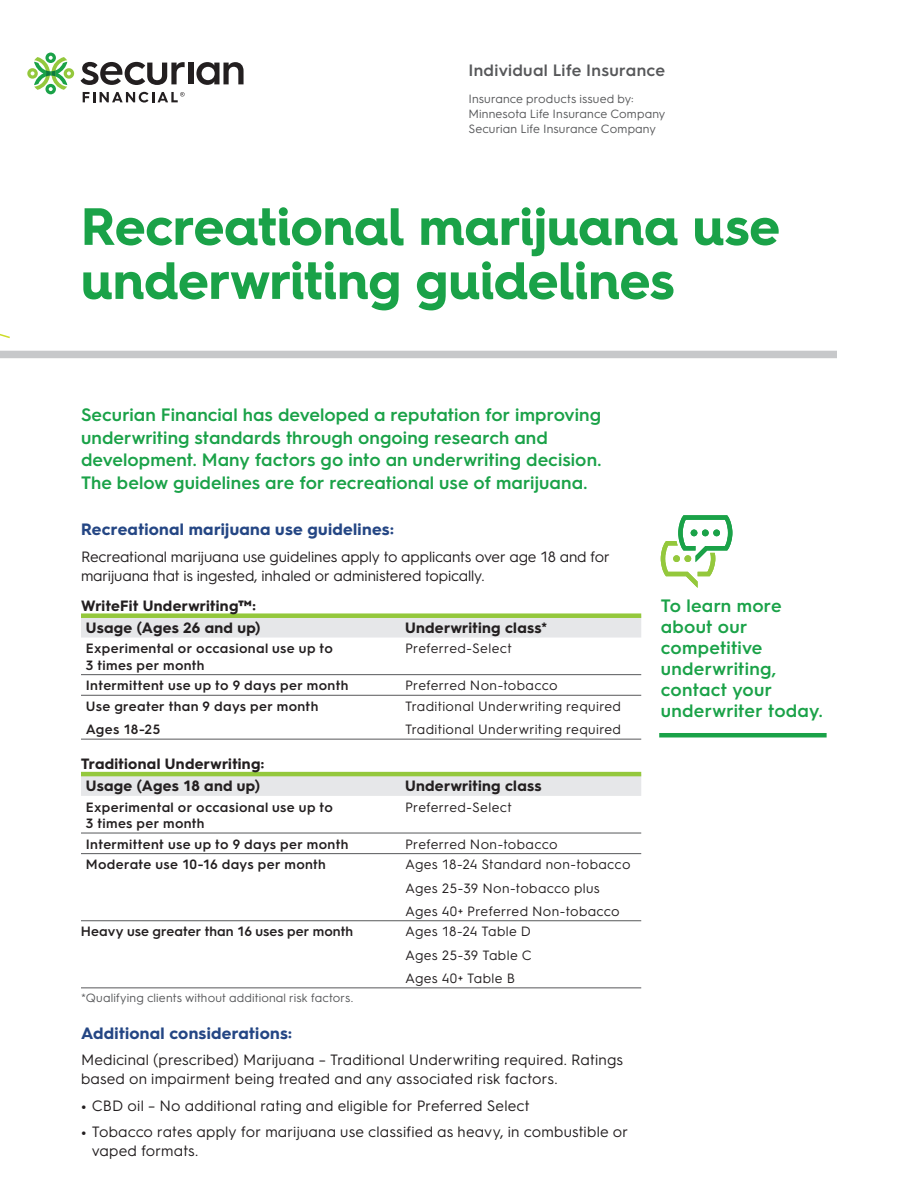
<style>
.page{position:relative;width:918px;height:1188px;background:#fff}
.page>*{position:absolute;margin:0;border:0;box-sizing:border-box;transform-origin:0 0}
.H1_-_Bold_35_36_LEAF_white_black{font:700 52.5px/54px "Hurme Geometric Sans 4";letter-spacing:-.005em;color:#1aa248}
.FL1_-_SemiBold_12_15_LEAF_slate_FLYER_ON{font:600 18px/22.5px "Hurme Geometric Sans 3";letter-spacing:.005em;color:#1aa248}
.CH1__-_Bold_12_14_Leaf{font:600 18px/21px "Hurme Geometric Sans 3";letter-spacing:.015em;color:#1aa248}
.SH1__-_Bold_11_13_WATER{font:700 16.5px "Hurme Geometric Sans 3";letter-spacing:.02em;color:#244684}
.P1_-_SemiBold_11_12_SLATE{font:600 16.5px "Hurme Geometric Sans 3";letter-spacing:.015em;color:#57585a}
.B1__-_Reg_10_13_BLK{font:15px/19.5px "Hurme Geometric Sans 3";letter-spacing:.005em;color:#231f20}
.TH1__-_Bold_10_12_BLK{font:700 15px "Hurme Geometric Sans 3";letter-spacing:.025em;color:#231f20}
.TB1__-_Reg_9_11_BLK{font:13.5px "Hurme Geometric Sans 3";letter-spacing:.025em;color:#231f20}
.TH2_-_Semibold_9_11_BLK{font:600 13.5px/16.5px "Hurme Geometric Sans 3";letter-spacing:.025em;color:#231f20}
.TH2_-_Semibold_9_11_BLK-2{font:600 13.5px "Hurme Geometric Sans 3";letter-spacing:.005em;color:#231f20}
.P3_-_Reg_8_10_SLATE{font:12px/15px "Hurme Geometric Sans 3";letter-spacing:.01em;color:#57585a}
.D1__-_Reg_8_9_SLATE{font:12px "Hurme Geometric Sans 3";letter-spacing:.01em;color:#57585a}
.s1{font-weight:700}
</style>
<div class="page">
<svg style="left:27px;top:53px;width:47px;height:41px"></svg>
<svg style="left:81px;top:62px;width:104px;height:23px"></svg>
<div style="left:188px;top:63px;width:5px;height:21px;background:#231f20"></div>
<svg style="left:196px;top:62px;width:48px;height:23px"></svg>
<svg style="left:83px;top:92px;width:102px;height:11px"></svg>
<div style="left:0;top:351px;width:837px;height:7px;background:#c7c8ca"></div>
<div style="left:81px;top:618px;width:560px;height:20px;background:#e6e7e9"></div>
<div style="left:81px;top:613px;width:324px;height:5px;background:#94c83c"></div>
<div style="left:405px;top:613px;width:236px;height:5px;background:#94c83c"></div>
<hr style="left:81px;top:674px;width:324px;height:1px;background:#57585a">
<hr style="left:405px;top:674px;width:236px;height:1px;background:#57585a">
<hr style="left:81px;top:695px;width:324px;height:1px;background:#57585a">
<hr style="left:405px;top:695px;width:236px;height:1px;background:#57585a">
<hr style="left:81px;top:739px;width:324px;height:1px;background:#57585a">
<hr style="left:405px;top:739px;width:236px;height:1px;background:#57585a">
<div style="left:81px;top:776px;width:560px;height:20px;background:#e6e7e9"></div>
<hr style="left:81px;top:772px;width:324px;height:4px;background:#94c83c">
<hr style="left:405px;top:772px;width:236px;height:4px;background:#94c83c">
<hr style="left:81px;top:833px;width:324px;height:1px;background:#57585a">
<hr style="left:405px;top:833px;width:236px;height:1px;background:#57585a">
<hr style="left:81px;top:853px;width:324px;height:1px;background:#57585a">
<hr style="left:405px;top:853px;width:236px;height:1px;background:#57585a">
<hr style="left:81px;top:920px;width:324px;height:1px;background:#57585a">
<hr style="left:405px;top:920px;width:236px;height:1px;background:#57585a">
<hr style="left:81px;top:987px;width:324px;height:1px;background:#57585a">
<hr style="left:405px;top:987px;width:236px;height:1px;background:#57585a">
<svg style="left:661px;top:515px;width:71px;height:73px"></svg>
<hr style="left:659px;top:733px;width:168px;height:4px;background:#1aa248">
<svg style="left:0;top:333px;width:10px;height:6px"></svg>
<p class="P1_-_SemiBold_11_12_SLATE" style="left:468px;top:59px;width:198px">Individual Life Insurance</p>
<p class="P3_-_Reg_8_10_SLATE" style="left:468px;top:90px;width:199px">Insurance products issued by:<br>Minnesota Life Insurance Company<br>Securian Life Insurance Company</p>
<p class="H1_-_Bold_35_36_LEAF_white_black" style="left:81px;top:199px;width:700px">Recreational marijuana use underwriting guidelines</p>
<p class="FL1_-_SemiBold_12_15_LEAF_slate_FLYER_ON" style="left:81px;top:403px;width:522px">Securian Financial has developed a reputation for improving underwriting standards through ongoing research and development. Many factors go into an underwriting decision.<br>The below guidelines are for recreational use of marijuana.</p>
<p class="SH1__-_Bold_11_13_WATER" style="left:81px;top:518px;width:314px">Recreational marijuana use guidelines:</p>
<p class="B1__-_Reg_10_13_BLK" style="left:81px;top:546px;width:530px">Recreational marijuana use guidelines apply to applicants over age 18 and for marijuana that is ingested, inhaled or administered topically.</p>
<p class="TH1__-_Bold_10_12_BLK" style="left:81px;top:595px;width:176px">WriteFit Underwriting™:</p>
<p class="TH1__-_Bold_10_12_BLK" style="left:86px;top:617px;width:176px">Usage (Ages 26 and up)</p>
<p class="TH1__-_Bold_10_12_BLK" style="left:405px;top:617px;width:144px">Underwriting class*</p>
<p class="TH2_-_Semibold_9_11_BLK" style="left:86px;top:639px;width:249px">Experimental or occasional use up to<br>3 times per month</p>
<p class="TB1__-_Reg_9_11_BLK" style="left:405px;top:639px;width:109px">Preferred-Select</p>
<p class="TH2_-_Semibold_9_11_BLK" style="left:86px;top:677px;width:264px">Intermittent use up to 9 days per month</p>
<p class="TB1__-_Reg_9_11_BLK" style="left:405px;top:676px;width:154px">Preferred Non-tobacco</p>
<p class="TH2_-_Semibold_9_11_BLK" style="left:86px;top:697px;width:234px">Use greater than 9 days per month</p>
<p class="TH2_-_Semibold_9_11_BLK" style="left:86px;top:720px;width:76px">Ages 18-25</p>
<p class="TB1__-_Reg_9_11_BLK" style="left:405px;top:697px;width:218px">Traditional Underwriting required</p>
<p class="TB1__-_Reg_9_11_BLK" style="left:405px;top:720px;width:218px">Traditional Underwriting required</p>
<p class="TH1__-_Bold_10_12_BLK" style="left:81px;top:753px;width:185px">Traditional Underwriting:</p>
<p class="TH1__-_Bold_10_12_BLK" style="left:86px;top:775px;width:176px">Usage (Ages 18 and up)</p>
<p class="TH1__-_Bold_10_12_BLK" style="left:405px;top:775px;width:138px">Underwriting class</p>
<p class="TH2_-_Semibold_9_11_BLK" style="left:86px;top:798px;width:249px">Experimental or occasional use up to<br>3 times per month</p>
<p class="TB1__-_Reg_9_11_BLK" style="left:405px;top:797px;width:109px">Preferred-Select</p>
<p class="TH2_-_Semibold_9_11_BLK" style="left:86px;top:835px;width:264px">Intermittent use up to 9 days per month</p>
<p class="TB1__-_Reg_9_11_BLK" style="left:405px;top:835px;width:154px">Preferred Non-tobacco</p>
<p class="TH2_-_Semibold_9_11_BLK" style="left:86px;top:856px;width:242px">Moderate use 10-16 days per month</p>
<p class="TB1__-_Reg_9_11_BLK" style="left:405px;top:855px;width:227px">Ages 18-24 Standard non-tobacco</p>
<p class="TB1__-_Reg_9_11_BLK" style="left:405px;top:878px;width:196px">Ages 25-39 Non-tobacco plus</p>
<p class="TB1__-_Reg_9_11_BLK" style="left:405px;top:902px;width:216px">Ages 40+ Preferred Non-tobacco</p>
<p class="TH2_-_Semibold_9_11_BLK-2" style="left:81px;top:922px;width:274px">Heavy use greater than 16 uses per month</p>
<p class="TB1__-_Reg_9_11_BLK" style="left:405px;top:922px;width:128px">Ages 18-24 Table D</p>
<p class="TB1__-_Reg_9_11_BLK" style="left:405px;top:946px;width:128px">Ages 25-39 Table C</p>
<p class="TB1__-_Reg_9_11_BLK" style="left:405px;top:969px;width:112px">Ages 40+ Table B</p>
<p class="D1__-_Reg_8_9_SLATE" style="left:81px;top:990px;width:274px">*Qualifying clients without additional risk factors.</p>
<p class="SH1__-_Bold_11_13_WATER" style="left:81px;top:1021px;width:212px">Additional considerations:</p>
<p class="B1__-_Reg_10_13_BLK" style="left:81px;top:1049px;width:544px">Medicinal (prescribed) Marijuana – Traditional Underwriting required. Ratings based on impairment being treated and any associated risk factors.</p>
<p class="B1__-_Reg_10_13_BLK" style="left:81px;top:1095px;width:450px"><span class="s1">•</span> CBD oil – No additional rating and eligible for Preferred Select</p>
<p class="B1__-_Reg_10_13_BLK" style="left:92px;top:1121px;width:538px;text-indent:-11px"><span class="s1">•</span> Tobacco rates apply for marijuana use classified as heavy, in combustible or vaped formats.</p>
<p class="CH1__-_Bold_12_14_Leaf" style="left:661px;top:594px;width:163px">To learn more about our competitive underwriting, contact your underwriter today.</p>
</div>
